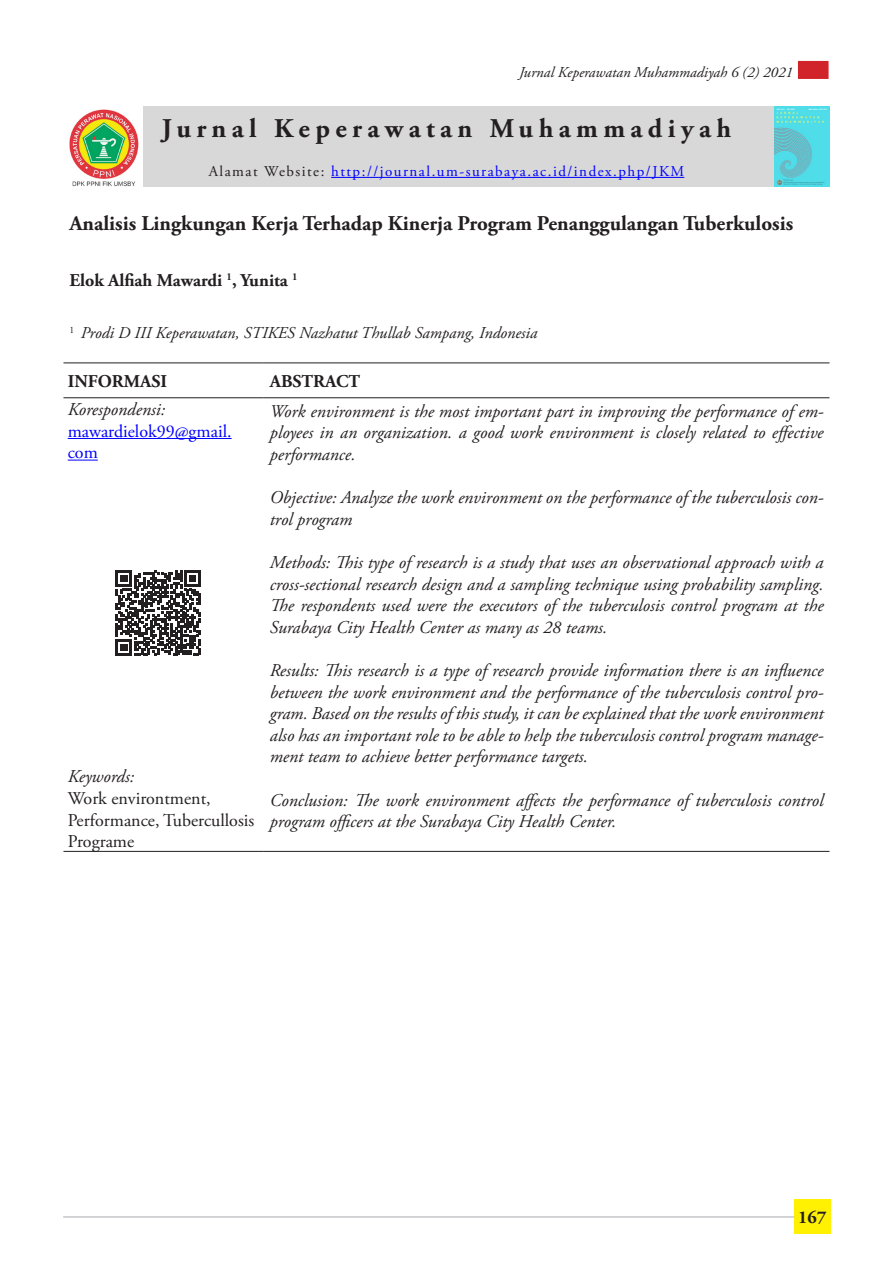
<style>
.page{position:relative;width:893px;height:1263px;background:#fff}
.page>*{position:absolute;margin:0;border:0;box-sizing:border-box;transform-origin:0 0}
.t1{font:700 27px "Adobe Garamond Pro";letter-spacing:.2em;color:#231f20}
.t2{font:700 21px "Adobe Garamond Pro";color:#231f20}
.t3{font:italic 18px/21.6px "Adobe Garamond Pro";color:#231f20;text-align:justify}
.t4{font:18px/21.6px "Adobe Garamond Pro";color:#231f20}
.t5{font:700 18px "Adobe Garamond Pro";color:#231f20}
.t6{font:18px/21.6px "Adobe Garamond Pro";color:#00f}
.t7{font:italic 16.5px "Adobe Garamond Pro";color:#231f20}
.t8{font:15px "Adobe Garamond Pro";letter-spacing:.1em;color:#00f}
.t9{font:italic 15px "Adobe Garamond Pro";color:#231f20}
.s1{color:#231f20}
</style>
<div class="page">
<div style="left:794px;top:1199px;width:36px;height:34px;background:#fff101"></div>
<div style="left:798px;top:61px;width:30px;height:18px;background:#d1232a"></div>
<hr style="left:63px;top:1216px;width:731px;height:1px;background:#a8a9ad">
<div style="left:63px;top:106px;width:766px;height:81px;background:#d8d8d8"></div>
<hr style="left:63px;top:851px;width:201px;height:1px;background:#231f20">
<hr style="left:264px;top:851px;width:565px;height:1px;background:#231f20">
<hr style="left:63px;top:362px;width:201px;height:1px;background:#231f20">
<hr style="left:264px;top:362px;width:565px;height:1px;background:#231f20">
<hr style="left:63px;top:397px;width:201px;height:1px;background:#231f20">
<hr style="left:264px;top:397px;width:565px;height:1px;background:#231f20">
<hr style="left:331px;top:177px;width:353px;height:1px;background:#00f">
<hr style="left:68px;top:438px;width:164px;height:1px;background:#00f">
<hr style="left:68px;top:460px;width:30px;height:1px;background:#00f">
<img style="left:775px;top:106px;width:54px;height:81px">
<img style="left:64px;top:106px;width:78px;height:81px">
<svg style="left:116px;top:570px;width:85px;height:85px"></svg>
<p class="t9" style="left:519px;top:63px;width:276px">Jurnal Keperawatan Muhammadiyah 6 (2) 2021</p>
<p class="t1" style="left:162px;top:113px;width:571px">Jurnal Keperawatan Muhammadiyah</p>
<p class="t8" style="left:209px;top:162px;width:477px"><span class="s1">Alamat Website:</span> http://journal.um-surabaya.ac.id/index.php/JKM</p>
<p class="t2" style="left:69px;top:211px;width:725px">Analisis Lingkungan Kerja Terhadap Kinerja Program Penanggulangan Tuberkulosis</p>
<p class="t5" style="left:69px;top:270px;width:230px">Elok Alfiah Mawardi <sup>1</sup>, Yunita <sup>1</sup></p>
<p class="t7" style="left:69px;top:323px;width:469px"><sup>1</sup> Prodi D III Keperawatan, STIKES Nazhatut Thullab Sampang, Indonesia</p>
<p class="t5" style="left:68px;top:371px;width:101px">INFORMASI</p>
<p class="t5" style="left:270px;top:371px;width:92px">ABSTRACT</p>
<p class="t3" style="left:68px;top:399px;width:99px">Korespondensi:</p>
<p class="t6" style="left:68px;top:421px;width:165px">mawardielok99@gmail. com</p>
<p class="t3" style="left:270px;top:401px;width:555px">Work environment is the most important part in improving the performance of em&shy;ployees in an organization. a good work environment is closely related to effective performance.</p>
<p class="t3" style="left:270px;top:487px;width:555px">Objective: Analyze the work environment on the performance of the tuberculosis con&shy;trol program</p>
<p class="t3" style="left:270px;top:552px;width:555px">Methods: This type of research is a study that uses an observational approach with a cross-sectional research design and a sampling technique using probability sampling.<br>The respondents used were the executors of the tuberculosis control program at the Surabaya City Health Center as many as 28 teams.</p>
<p class="t3" style="left:270px;top:660px;width:555px">Results: This research is a type of research provide information there is an influence between the work environment and the performance of the tuberculosis control pro&shy;gram. Based on the results of this study, it can be explained that the work environment also has an important role to be able to help the tuberculosis control program manage&shy;ment team to achieve better performance targets.</p>
<p class="t3" style="left:270px;top:790px;width:555px">Conclusion: The work environment affects the performance of tuberculosis control program officers at the Surabaya City Health Center.</p>
<p class="t3" style="left:68px;top:766px;width:68px">Keywords:</p>
<p class="t4" style="left:68px;top:788px;width:188px">Work environtment,<br>Performance, Tubercullosis<br>Programe</p>
<p class="t5" style="left:798px;top:1206px;width:30px">167</p>
</div>
